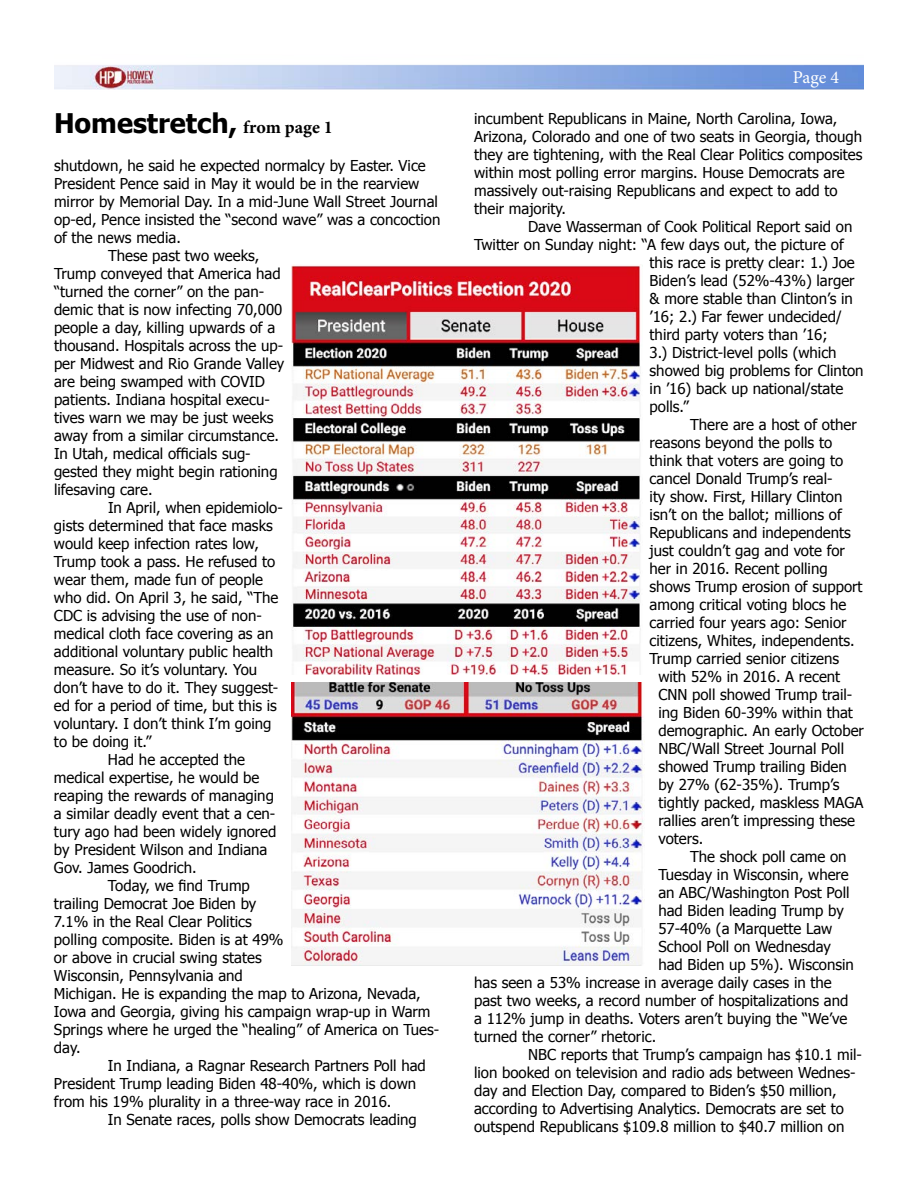
<style>
.page{position:relative;width:918px;height:1188px;background:#fff}
.page>*{position:absolute;margin:0;border:0;box-sizing:border-box;transform-origin:0 0}
.t1{font:700 27px "Tahoma";color:#000}
.t2{font:18px "Minion Pro";color:#fff}
.t3{font:15px/18px "Tahoma";color:#000}
.s1{font-family:"Minion Pro";font-size:18px}
</style>
<div class="page">
<img style="left:54px;top:64px;width:810px;height:26px">
<img style="left:292px;top:265px;width:351px;height:410px">
<img style="left:292px;top:683px;width:353px;height:282px">
<h1 class="t1" style="left:54px;top:104px;width:280px">Homestretch, <span class="s1">from page 1</span></h1>
<p class="t3" style="left:54px;top:156px;width:373px">shutdown, he said he expected normalcy by Easter. Vice</p>
<p class="t3" style="left:54px;top:174px;width:367px">President Pence said in May it would be in the rearview</p>
<p class="t3" style="left:54px;top:192px;width:386px">mirror by Memorial Day. In a mid-June Wall Street Journal</p>
<p class="t3" style="left:54px;top:210px;width:388px">op-ed, Pence insisted the “second wave” was a concoction</p>
<p class="t3" style="left:54px;top:228px;width:128px">of the news media.</p>
<p class="t3" style="left:108px;top:246px;width:153px">These past two weeks,</p>
<p class="t3" style="left:54px;top:264px;width:228px">Trump conveyed that America had</p>
<p class="t3" style="left:54px;top:282px;width:212px">“turned the corner” on the pan-</p>
<p class="t3" style="left:54px;top:300px;width:230px">demic that is now infecting 70,000</p>
<p class="t3" style="left:54px;top:318px;width:223px">people a day, killing upwards of a</p>
<p class="t3" style="left:54px;top:336px;width:231px">thousand. Hospitals across the up-</p>
<p class="t3" style="left:54px;top:354px;width:232px">per Midwest and Rio Grande Valley</p>
<p class="t3" style="left:54px;top:372px;width:213px">are being swamped with COVID</p>
<p class="t3" style="left:54px;top:390px;width:217px">patients. Indiana hospital execu-</p>
<p class="t3" style="left:54px;top:408px;width:221px">tives warn we may be just weeks</p>
<p class="t3" style="left:54px;top:426px;width:227px">away from a similar circumstance.</p>
<p class="t3" style="left:54px;top:444px;width:198px">In Utah, medical officials sug-</p>
<p class="t3" style="left:54px;top:462px;width:225px">gested they might begin rationing</p>
<p class="t3" style="left:54px;top:480px;width:100px">lifesaving care.</p>
<p class="t3" style="left:108px;top:498px;width:176px">In April, when epidemiolo-</p>
<p class="t3" style="left:54px;top:516px;width:220px">gists determined that face masks</p>
<p class="t3" style="left:54px;top:534px;width:207px">would keep infection rates low,</p>
<p class="t3" style="left:54px;top:552px;width:223px">Trump took a pass. He refused to</p>
<p class="t3" style="left:54px;top:570px;width:211px">wear them, made fun of people</p>
<p class="t3" style="left:54px;top:588px;width:226px">who did. On April 3, he said, “The</p>
<p class="t3" style="left:54px;top:606px;width:209px">CDC is advising the use of non-</p>
<p class="t3" style="left:54px;top:624px;width:221px">medical cloth face covering as an</p>
<p class="t3" style="left:54px;top:642px;width:221px">additional voluntary public health</p>
<p class="t3" style="left:54px;top:660px;width:205px">measure. So it’s voluntary. You</p>
<p class="t3" style="left:54px;top:678px;width:226px">don’t have to do it. They suggest-</p>
<p class="t3" style="left:54px;top:696px;width:224px">ed for a period of time, but this is</p>
<p class="t3" style="left:54px;top:714px;width:219px">voluntary. I don’t think I’m going</p>
<p class="t3" style="left:54px;top:732px;width:99px">to be doing it.”</p>
<p class="t3" style="left:108px;top:750px;width:138px">Had he accepted the</p>
<p class="t3" style="left:54px;top:768px;width:207px">medical expertise, he would be</p>
<p class="t3" style="left:54px;top:786px;width:221px">reaping the rewards of managing</p>
<p class="t3" style="left:54px;top:804px;width:223px">a similar deadly event that a cen-</p>
<p class="t3" style="left:54px;top:822px;width:224px">tury ago had been widely ignored</p>
<p class="t3" style="left:54px;top:840px;width:215px">by President Wilson and Indiana</p>
<p class="t3" style="left:54px;top:858px;width:144px">Gov. James Goodrich.</p>
<p class="t3" style="left:108px;top:876px;width:143px">Today, we find Trump</p>
<p class="t3" style="left:54px;top:894px;width:204px">trailing Democrat Joe Biden by</p>
<p class="t3" style="left:54px;top:912px;width:199px">7.1% in the Real Clear Politics</p>
<p class="t3" style="left:54px;top:930px;width:231px">polling composite. Biden is at 49%</p>
<p class="t3" style="left:54px;top:948px;width:209px">or above in crucial swing states</p>
<p class="t3" style="left:54px;top:966px;width:190px">Wisconsin, Pennsylvania and</p>
<p class="t3" style="left:54px;top:984px;width:368px">Michigan. He is expanding the map to Arizona, Nevada,</p>
<p class="t3" style="left:54px;top:1002px;width:378px">Iowa and Georgia, giving his campaign wrap-up in Warm</p>
<p class="t3" style="left:54px;top:1020px;width:387px">Springs where he urged the “healing” of America on Tues-</p>
<p class="t3" style="left:54px;top:1038px;width:28px">day.</p>
<p class="t3" style="left:108px;top:1056px;width:319px">In Indiana, a Ragnar Research Partners Poll had</p>
<p class="t3" style="left:54px;top:1074px;width:364px">President Trump leading Biden 48-40%, which is down</p>
<p class="t3" style="left:54px;top:1092px;width:339px">from his 19% plurality in a three-way race in 2016.</p>
<p class="t3" style="left:108px;top:1110px;width:310px">In Senate races, polls show Democrats leading</p>
<p class="t2" style="left:793px;top:65px;width:48px">Page 4</p>
<p class="t3" style="left:474px;top:109px;width:390px">incumbent Republicans in Maine, North Carolina, Iowa, Arizona, Colorado and one of two seats in Georgia, though they are tightening, with the Real Clear Politics composites within most polling error margins. House Democrats are massively out-raising Republicans and expect to add to their majority.</p>
<p class="t3" style="left:528px;top:217px;width:326px">Dave Wasserman of Cook Political Report said on</p>
<p class="t3" style="left:474px;top:235px;width:371px">Twitter on Sunday night: “A few days out, the picture of</p>
<p class="t3" style="left:650px;top:253px;width:207px">this race is pretty clear: 1.) Joe</p>
<p class="t3" style="left:650px;top:271px;width:207px">Biden’s lead (52%-43%) larger</p>
<p class="t3" style="left:650px;top:289px;width:205px">&amp; more stable than Clinton’s in</p>
<p class="t3" style="left:650px;top:307px;width:194px">’16; 2.) Far fewer undecided/</p>
<p class="t3" style="left:650px;top:325px;width:180px">third party voters than ’16;</p>
<p class="t3" style="left:650px;top:343px;width:189px">3.) District-level polls (which</p>
<p class="t3" style="left:650px;top:361px;width:215px">showed big problems for Clinton</p>
<p class="t3" style="left:650px;top:379px;width:195px">in ’16) back up national/state</p>
<p class="t3" style="left:650px;top:397px;width:41px">polls.”</p>
<p class="t3" style="left:690px;top:415px;width:168px">There are a host of other</p>
<p class="t3" style="left:650px;top:433px;width:184px">reasons beyond the polls to</p>
<p class="t3" style="left:650px;top:451px;width:195px">think that voters are going to</p>
<p class="t3" style="left:650px;top:469px;width:185px">cancel Donald Trump’s real-</p>
<p class="t3" style="left:650px;top:487px;width:194px">ity show. First, Hillary Clinton</p>
<p class="t3" style="left:650px;top:505px;width:194px">isn’t on the ballot; millions of</p>
<p class="t3" style="left:650px;top:523px;width:203px">Republicans and independents</p>
<p class="t3" style="left:650px;top:541px;width:197px">just couldn’t gag and vote for</p>
<p class="t3" style="left:650px;top:559px;width:180px">her in 2016. Recent polling</p>
<p class="t3" style="left:650px;top:577px;width:214px">shows Trump erosion of support</p>
<p class="t3" style="left:650px;top:595px;width:198px">among critical voting blocs he</p>
<p class="t3" style="left:650px;top:613px;width:198px">carried four years ago: Senior</p>
<p class="t3" style="left:650px;top:631px;width:207px">citizens, Whites, independents.</p>
<p class="t3" style="left:650px;top:649px;width:191px">Trump carried senior citizens</p>
<p class="t3" style="left:658px;top:667px;width:183px">with 52% in 2016. A recent</p>
<p class="t3" style="left:658px;top:685px;width:196px">CNN poll showed Trump trail-</p>
<p class="t3" style="left:658px;top:703px;width:196px">ing Biden 60-39% within that</p>
<p class="t3" style="left:658px;top:721px;width:207px">demographic. An early October</p>
<p class="t3" style="left:658px;top:739px;width:187px">NBC/Wall Street Journal Poll</p>
<p class="t3" style="left:658px;top:757px;width:190px">showed Trump trailing Biden</p>
<p class="t3" style="left:658px;top:775px;width:183px">by 27% (62-35%). Trump’s</p>
<p class="t3" style="left:658px;top:793px;width:207px">tightly packed, maskless MAGA</p>
<p class="t3" style="left:658px;top:811px;width:198px">rallies aren’t impressing these</p>
<p class="t3" style="left:658px;top:829px;width:47px">voters.</p>
<p class="t3" style="left:690px;top:847px;width:158px">The shock poll came on</p>
<p class="t3" style="left:658px;top:865px;width:192px">Tuesday in Wisconsin, where</p>
<p class="t3" style="left:658px;top:883px;width:193px">an ABC/Washington Post Poll</p>
<p class="t3" style="left:658px;top:901px;width:187px">had Biden leading Trump by</p>
<p class="t3" style="left:658px;top:919px;width:176px">57-40% (a Marquette Law</p>
<p class="t3" style="left:658px;top:937px;width:174px">School Poll on Wednesday</p>
<p class="t3" style="left:658px;top:955px;width:197px">had Biden up 5%). Wisconsin</p>
<p class="t3" style="left:474px;top:973px;width:359px">has seen a 53% increase in average daily cases in the</p>
<p class="t3" style="left:474px;top:991px;width:376px">past two weeks, a record number of hospitalizations and</p>
<p class="t3" style="left:474px;top:1009px;width:375px">a 112% jump in deaths. Voters aren’t buying the “We’ve</p>
<p class="t3" style="left:474px;top:1027px;width:184px">turned the corner” rhetoric.</p>
<p class="t3" style="left:528px;top:1045px;width:335px">NBC reports that Trump’s campaign has $10.1 mil-</p>
<p class="t3" style="left:474px;top:1063px;width:383px">lion booked on television and radio ads between Wednes-</p>
<p class="t3" style="left:474px;top:1081px;width:364px">day and Election Day, compared to Biden’s $50 million,</p>
<p class="t3" style="left:474px;top:1099px;width:371px">according to Advertising Analytics. Democrats are set to</p>
<p class="t3" style="left:474px;top:1117px;width:372px">outspend Republicans $109.8 million to $40.7 million on</p>
</div>
